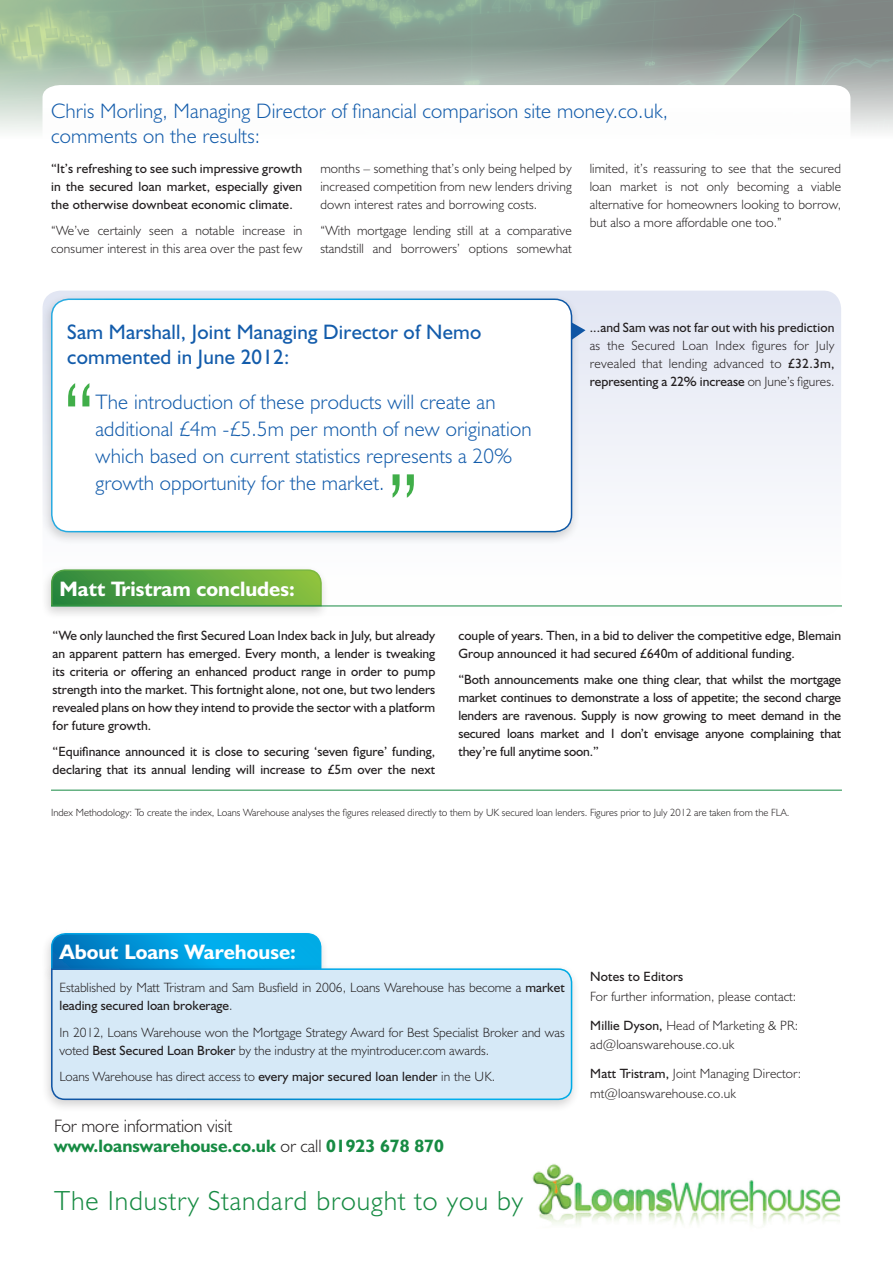
<style>
.page{position:relative;width:893px;height:1263px;background:#fff}
.page>*{position:absolute;margin:0;border:0;box-sizing:border-box;transform-origin:0 0}
.t1{font:300 108px "Humanist 521 BT";color:#40ae49}
.t2{font:300 27.75px "Humanist 521 BT";letter-spacing:.035em;color:#178b43}
.t3{font:300 21px/27px "Humanist 521 BT";letter-spacing:.01em;color:#135cab}
.t4{font:21px/25.2px "Humanist 521 BT";letter-spacing:.01em;color:#135cab}
.t5{font:700 21px "Humanist 521 BT";color:#fff}
.t6{font:700 18px/19.5px "Humanist 521 BT";color:#178b43}
.t7{font:300 13.5px/18px "Humanist 521 BT";letter-spacing:.01em;color:#231f20}
.t8{font:13.5px/18px "Humanist 521 BT";color:#231f20;text-align:justify}
.t9{font:300 10.5px "Humanist 521 BT";color:#231f20}
.s1{font-weight:400}
.s2{font-weight:300;color:#231f20}
</style>
<div class="page">
<div style="left:43px;top:291px;width:798px;height:326px;background:linear-gradient(to bottom,#e3e6f4,#fefffd);border-radius:18px"></div>
<svg style="left:43px;top:85px;width:807px;height:10px"></svg>
<img style="left:532px;top:1164px;width:308px;height:61px">
<hr style="left:51px;top:790px;width:791px;height:1px;background:#178b43">
<div style="left:41px;top:564px;width:289px;height:55px;background:#231f20;opacity:.2"></div>
<svg style="left:50px;top:569px;width:273px;height:38px;background:#5ea745"></svg>
<hr style="left:51px;top:606px;width:791px;height:1px;background:#178b43">
<div style="left:41px;top:294px;width:539px;height:252px;background:#231f20;opacity:.2"></div>
<div style="left:52px;top:299px;width:520px;height:233px;background:#fff;border-radius:17px"></div>
<div style="left:51px;top:298px;width:521px;height:234px;border:2px solid #fff;border-radius:17px"></div>
<svg style="left:50px;top:933px;width:272px;height:30px;background:#049ddc"></svg>
<div style="left:41px;top:963px;width:539px;height:150px;background:#231f20;opacity:.2"></div>
<div style="left:50px;top:968px;width:523px;height:133px;background:#d6e9f7"></div>
<svg style="left:572px;top:323px;width:13px;height:17px"></svg>
<p class="t3" style="left:51px;top:98px;width:619px;line-height:25.2px">Chris Morling, Managing Director of financial comparison site money.co.uk, comments on the results:</p>
<p class="t8" style="left:51px;top:159px;width:253px">“It’s refreshing to see such impressive growth in the secured loan market, especially given the otherwise downbeat economic climate.</p>
<p class="t7" style="left:51px;top:222px;width:253px">“We’ve certainly seen a notable increase in consumer interest in this area over the past few</p>
<p class="t7" style="left:320px;top:159px;width:253px;text-align:justify">months – something that’s only being helped by increased competition from new lenders driving down interest rates and borrowing costs.</p>
<p class="t7" style="left:320px;top:222px;width:253px">“With mortgage lending still at a comparative standstill and borrowers’ options somewhat</p>
<p class="t7" style="left:590px;top:159px;width:253px;text-align:justify">limited, it’s reassuring to see that the secured loan market is not only becoming a viable alternative for homeowners looking to borrow, but also a more affordable one too.”</p>
<p class="t4" style="left:67px;top:318px;width:416px">Sam Marshall, Joint Managing Director of Nemo commented in June 2012:</p>
<p class="t3" style="left:95px;top:388px;width:438px">The introduction of these products will create an additional £4m -£5.5m per month of new origination which based on current statistics represents a 20% growth opportunity for the market.</p>
<p class="t1" style="left:60px;top:355px;width:38px">“</p>
<p class="t1" style="left:385px;top:445px;width:38px">”</p>
<p class="t5" style="left:60px;top:575px;width:237px">Matt Tristram concludes:</p>
<p class="t8" style="left:590px;top:318px;width:246px">...and Sam was not far out with his prediction</p>
<p class="t7" style="left:590px;top:336px;width:246px;text-align:justify">as the Secured Loan Index figures for July revealed that lending advanced to <span class="s1">£32.3m, representing a 22% increase</span> on June’s figures.</p>
<p class="t8" style="left:53px;top:626px;width:384px">“We only launched the first Secured Loan Index back in July, but already an apparent pattern has emerged. Every month, a lender is tweaking its criteria or offering an enhanced product range in order to pump strength into the market. This fortnight alone, not one, but two lenders revealed plans on how they intend to provide the sector with a platform for future growth.</p>
<p class="t8" style="left:53px;top:742px;width:384px">“Equifinance announced it is close to securing ‘seven figure’ funding, declaring that its annual lending will increase to £5m over the next</p>
<p class="t8" style="left:458px;top:626px;width:384px">couple of years. Then, in a bid to deliver the competitive edge, Blemain<br>Group announced it had secured £640m of additional funding.</p>
<p class="t8" style="left:458px;top:670px;width:384px">“Both announcements make one thing clear, that whilst the mortgage market continues to demonstrate a loss of appetite; the second charge lenders are ravenous. Supply is now growing to meet demand in the secured loans market and I don’t envisage anyone complaining that they’re full anytime soon.”</p>
<p class="t9" style="left:51px;top:806px;width:740px">Index Methodology: To create the index, Loans Warehouse analyses the figures released directly to them by UK secured loan lenders. Figures prior to July 2012 are taken from the FLA.</p>
<p class="t5" style="left:60px;top:939px;width:238px">About Loans Warehouse:</p>
<p class="t7" style="left:60px;top:978px;width:507px">Established by Matt Tristram and Sam Busfield in 2006, Loans Warehouse has become a <span class="s1">market leading secured loan brokerage</span>.</p>
<p class="t7" style="left:60px;top:1023px;width:507px">In 2012, Loans Warehouse won the Mortgage Strategy Award for Best Specialist Broker and was voted <span class="s1">Best Secured Loan Broker</span> by the industry at the myintroducer.com awards.</p>
<p class="t7" style="left:60px;top:1067px;width:437px">Loans Warehouse has direct access to <span class="s1">every major secured loan lender</span> in the UK.</p>
<p class="t6" style="left:54px;top:1116px;width:391px"><span class="s2">For more information visit </span>www.loanswarehouse.co.uk <span class="s2">or call</span> 01923 678 870</p>
<p class="t2" style="left:54px;top:1183px;width:471px">The Industry Standard brought to you by</p>
<p class="t8" style="left:590px;top:967px;width:95px">Notes to Editors</p>
<p class="t7" style="left:590px;top:987px;width:208px">For further information, please contact:</p>
<p class="t7" style="left:590px;top:1015px;width:209px;line-height:19.8px"><span class="s1">Millie Dyson,</span> Head of Marketing &amp; PR: ad@loanswarehouse.co.uk</p>
<p class="t7" style="left:590px;top:1063px;width:212px;line-height:19.8px"><span class="s1">Matt Tristram,</span> Joint Managing Director: mt@loanswarehouse.co.uk</p>
</div>
